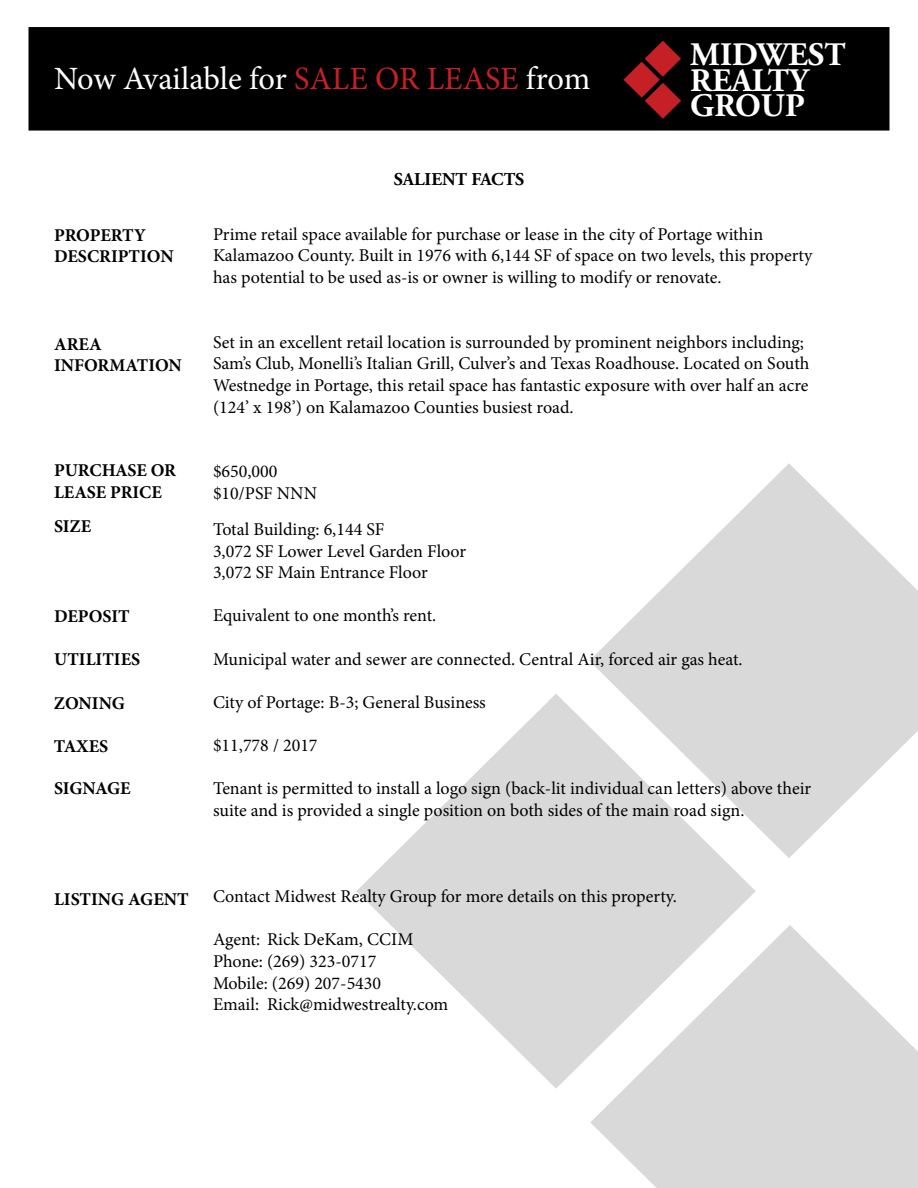
<style>
.page{position:relative;width:918px;height:1188px;background:#fff}
.page>*{position:absolute;margin:0;border:0;box-sizing:border-box;transform-origin:0 0}
.t1{font:700 32.85px/25.7px "Adobe Garamond Pro";color:#fff}
.t2{font:32.55px "Minion Pro";letter-spacing:-.005em;color:#fff}
.t3{font:18px/21.6px "Minion Pro";color:#000}
.t4{font:700 18px/21.6px "Minion Pro";color:#000}
.t5{font:700 18px "Adobe Garamond Pro";color:#000}
.s1{color:#c52026}
</style>
<div class="page">
<svg style="left:356px;top:694px;width:400px;height:394px;fill:#d9d9d9"></svg>
<svg style="left:590px;top:925px;width:328px;height:263px;fill:#d9d9d9"></svg>
<svg style="left:589px;top:463px;width:329px;height:395px;fill:#d9d9d9"></svg>
<div style="left:28px;top:27px;width:862px;height:104px;background:#000;border:2px solid #000"></div>
<svg style="left:623px;top:41px;width:58px;height:78px"></svg>
<h2 class="t2" style="left:54px;top:56px;width:538px">Now Available for <span class="s1">SALE OR LEASE</span> from</h2>
<p class="t5" style="left:394px;top:169px;width:132px">SALIENT FACTS</p>
<h1 class="t1" style="left:690px;top:42px;width:157px">MIDWEST<br>REALTY<br>GROUP</h1>
<p class="t4" style="left:54px;top:224px;width:121px">PROPERTY<br>DESCRIPTION</p>
<p class="t4" style="left:54px;top:333px;width:129px">AREA<br>INFORMATION</p>
<p class="t4" style="left:54px;top:460px;width:124px">PURCHASE OR<br>LEASE PRICE</p>
<p class="t4" style="left:54px;top:516px;width:39px">SIZE</p>
<p class="t4" style="left:54px;top:605px;width:77px">DEPOSIT</p>
<p class="t4" style="left:54px;top:648px;width:88px">UTILITIES</p>
<p class="t4" style="left:54px;top:692px;width:73px">ZONING</p>
<p class="t4" style="left:54px;top:735px;width:56px">TAXES</p>
<p class="t4" style="left:54px;top:777px;width:78px">SIGNAGE</p>
<p class="t3" style="left:213px;top:223px;width:601px">Prime retail space available for purchase or lease in the city of Portage within<br>Kalamazoo County. Built in 1976 with 6,144 SF of space on two levels, this property has potential to be used as-is or owner is willing to modify or renovate.</p>
<p class="t3" style="left:213px;top:331px;width:598px">Set in an excellent retail location is surrounded by prominent neighbors including; Sam’s Club, Monelli’s Italian Grill, Culver’s and Texas Roadhouse. Located on South Westnedge in Portage, this retail space has fantastic exposure with over half an acre (124’ x 198’) on Kalamazoo Counties busiest road.</p>
<p class="t3" style="left:213px;top:461px;width:106px">$650,000 $10/PSF NNN</p>
<p class="t3" style="left:213px;top:519px;width:255px">Total Building: 6,144 SF<br>3,072 SF Lower Level Garden Floor<br>3,072 SF Main Entrance Floor</p>
<p class="t3" style="left:213px;top:605px;width:225px">Equivalent to one month’s rent.</p>
<p class="t3" style="left:213px;top:648px;width:531px">Municipal water and sewer are connected. Central Air, forced air gas heat.</p>
<p class="t3" style="left:213px;top:691px;width:274px">City of Portage: B-3; General Business</p>
<p class="t3" style="left:213px;top:735px;width:106px">$11,778 / 2017</p>
<p class="t3" style="left:213px;top:778px;width:600px">Tenant is permitted to install a logo sign (back-lit individual can letters) above their suite and is provided a single position on both sides of the main road sign.</p>
<p class="t4" style="left:54px;top:888px;width:136px">LISTING AGENT</p>
<p class="t3" style="left:213px;top:886px;width:465px">Contact Midwest Realty Group for more details on this property.</p>
<p class="t3" style="left:213px;top:929px;width:237px">Agent: Rick DeKam, CCIM<br>Phone: (269) 323-0717<br>Mobile: (269) 207-5430<br>Email: Rick@midwestrealty.com</p>
</div>
